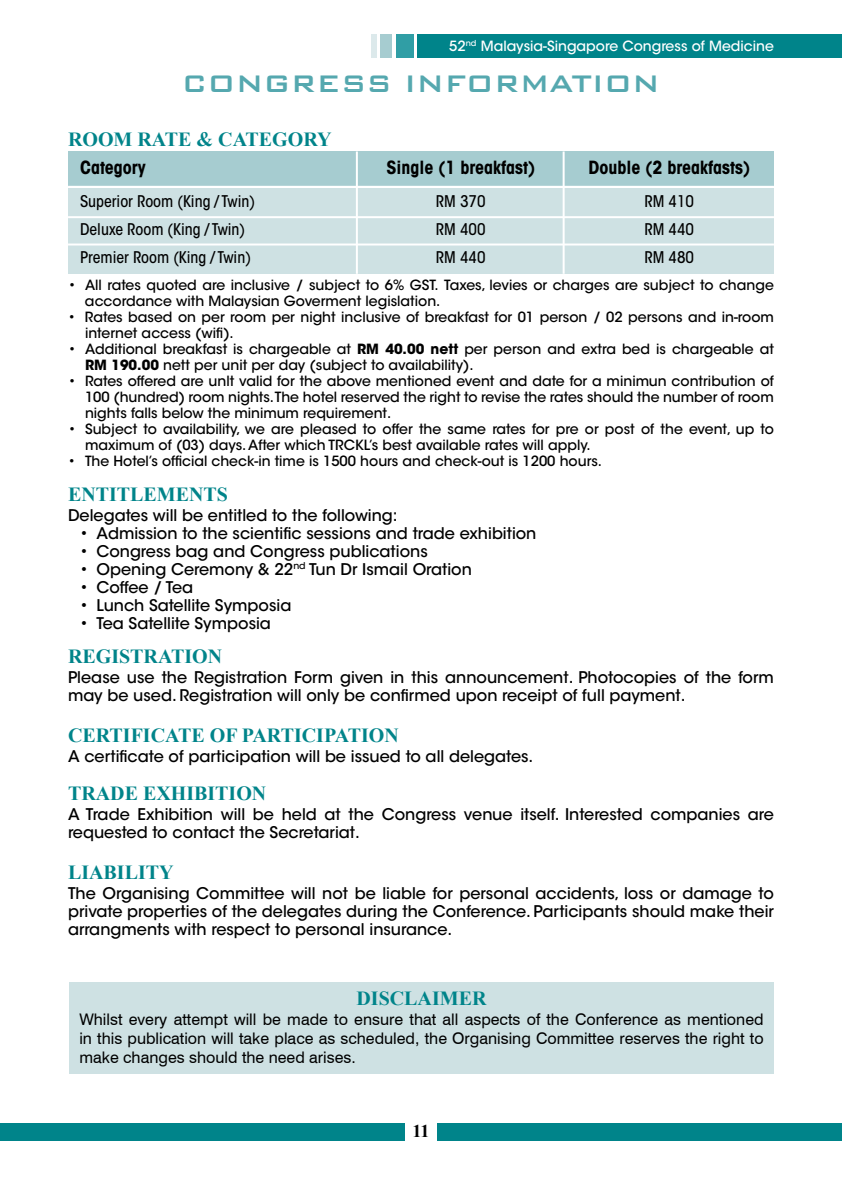
<style>
.page{position:relative;width:842px;height:1191px;background:#fff}
.page>*{position:absolute;margin:0;border:0;box-sizing:border-box;transform-origin:0 0}
.t1{font:500 32px "Bank Gothic BT";color:#55a8af}
.t2{font:700 20px "Times New Roman";color:#00848a}
.t3{font:700 condensed 18px "ITC Avant Garde Std";color:#000}
.t4{font:700 18px "Times New Roman";color:#000}
.t5{font:500 16px/18px "ITC Avant Garde Std";color:#000}
.t6{font:16px/19.2px "Swiss 721 BT";color:#000;text-align:justify}
.t7{font:500 condensed 16px/28px "ITC Avant Garde Std";color:#000;text-align:justify}
.t8{font:500 14px/16px "ITC Avant Garde Std";color:#000}
.t9{font:500 14px "ITC Avant Garde Std";color:#fff}
.s1{font-weight:700}
</style>
<div class="page">
<div style="left:417px;top:34px;width:425px;height:24px;background:#00848a"></div>
<div style="left:396px;top:34px;width:17px;height:24px;background:#309ea5"></div>
<div style="left:381px;top:34px;width:11px;height:24px;background:#a6ccd0"></div>
<div style="left:371px;top:34px;width:6px;height:24px;background:#dce9eb"></div>
<div style="left:0;top:1122px;width:405px;height:18px;background:#00848a"></div>
<div style="left:437px;top:1122px;width:405px;height:18px;background:#00848a"></div>
<div style="left:68px;top:151px;width:706px;height:36px;background:#a6ccd0"></div>
<div style="left:68px;top:188px;width:706px;height:86px;background:#cee1e3"></div>
<hr style="left:68px;top:186px;width:706px;height:2px;background:#fff">
<hr style="left:68px;top:216px;width:706px;height:2px;background:#fff">
<hr style="left:68px;top:243px;width:706px;height:2px;background:#fff">
<hr style="left:356px;top:151px;width:2px;height:123px;background:#fff">
<hr style="left:563px;top:151px;width:2px;height:123px;background:#fff">
<div style="left:69px;top:982px;width:705px;height:92px;background:#cee1e3"></div>
<p class="t9" style="left:449px;top:37px;width:326px">52<sup>nd</sup> Malaysia-Singapore Congress of Medicine</p>
<h1 class="t1" style="left:182px;top:66px;width:479px">CONGRESS INFORMATION</h1>
<h2 class="t2" style="left:68px;top:128px;width:265px">ROOM RATE &amp; CATEGORY</h2>
<p class="t3" style="left:80px;top:156px;width:67px">Category</p>
<p class="t7" style="left:80px;top:187px;width:176px;text-align:left">Superior Room (King / Twin)<br>Deluxe Room (King / Twin)<br>Premier Room (King / Twin)</p>
<p class="t3" style="left:386px;top:156px;width:150px">Single (1 breakfast)</p>
<p class="t7" style="left:436px;top:187px;width:51px">RM 370<br>RM 400<br>RM 440</p>
<p class="t3" style="left:588px;top:156px;width:163px">Double (2 breakfasts)</p>
<p class="t7" style="left:644px;top:187px;width:51px">RM 410<br>RM 440<br>RM 480</p>
<p class="t8" style="left:85px;top:277px;width:690px;text-indent:-17px">• All rates quoted are inclusive / subject to 6% GST. Taxes, levies or charges are subject to change accordance with Malaysian Goverment legislation.</p>
<p class="t8" style="left:85px;top:309px;width:690px;text-indent:-17px">• Rates based on per room per night inclusive of breakfast for 01 person / 02 persons and in-room internet access (wifi).</p>
<p class="t8" style="left:85px;top:341px;width:690px;text-indent:-17px">• Additional breakfast is chargeable at <span class="s1">RM 40.00 nett</span> per person and extra bed is chargeable at<br><span class="s1">RM 190.00</span> nett per unit per day (subject to availability).</p>
<p class="t8" style="left:85px;top:373px;width:690px;text-align:justify;text-indent:-17px">• Rates offered are unlt valid for the above mentioned event and date for a minimun contribution of 100 (hundred) room nights.The hotel reserved the right to revise the rates should the number of room nights falls below the minimum requirement.</p>
<p class="t8" style="left:85px;top:421px;width:690px;text-indent:-17px">• Subject to availability, we are pleased to offer the same rates for pre or post of the event, up to maximum of (03) days. After which TRCKL’s best available rates will apply.</p>
<p class="t8" style="left:68px;top:453px;width:535px">• The Hotel’s official check-in time is 1500 hours and check-out is 1200 hours.</p>
<h2 class="t2" style="left:68px;top:483px;width:162px">ENTITLEMENTS</h2>
<p class="t5" style="left:68px;top:506px;width:331px">Delegates will be entitled to the following:</p>
<p class="t5" style="left:79px;top:524px;width:459px">• Admission to the scientific sessions and trade exhibition</p>
<p class="t5" style="left:79px;top:542px;width:350px">• Congress bag and Congress publications</p>
<p class="t5" style="left:79px;top:560px;width:394px">• Opening Ceremony &amp; 22<sup>nd</sup> Tun Dr Ismail Oration</p>
<p class="t5" style="left:79px;top:578px;width:115px">• Coffee / Tea</p>
<p class="t5" style="left:79px;top:596px;width:214px">• Lunch Satellite Symposia</p>
<p class="t5" style="left:79px;top:614px;width:193px">• Tea Satellite Symposia</p>
<h2 class="t2" style="left:68px;top:645px;width:156px">REGISTRATION</h2>
<p class="t5" style="left:68px;top:668px;width:707px">Please use the Registration Form given in this announcement. Photocopies of the form may be used. Registration will only be confirmed upon receipt of full payment.</p>
<h2 class="t2" style="left:68px;top:724px;width:332px">CERTIFICATE OF PARTICIPATION</h2>
<p class="t5" style="left:68px;top:747px;width:467px">A certificate of participation will be issued to all delegates.</p>
<h2 class="t2" style="left:68px;top:782px;width:200px">TRADE EXHIBITION</h2>
<p class="t5" style="left:68px;top:805px;width:707px">A Trade Exhibition will be held at the Congress venue itself. Interested companies are requested to contact the Secretariat.</p>
<h2 class="t2" style="left:68px;top:860px;width:107px">LIABILITY</h2>
<p class="t5" style="left:68px;top:884px;width:707px;text-align:justify">The Organising Committee will not be liable for personal accidents, loss or damage to private properties of the delegates during the Conference. Participants should make their arrangments with respect to personal insurance.</p>
<h2 class="t2" style="left:356px;top:987px;width:131px">DISCLAIMER</h2>
<p class="t6" style="left:79px;top:1009px;width:686px">Whilst every attempt will be made to ensure that all aspects of the Conference as mentioned in this publication will take place as scheduled, the Organising Committee reserves the right to make changes should the need arises.</p>
<p class="t4" style="left:412px;top:1121px;width:19px">11</p>
</div>
